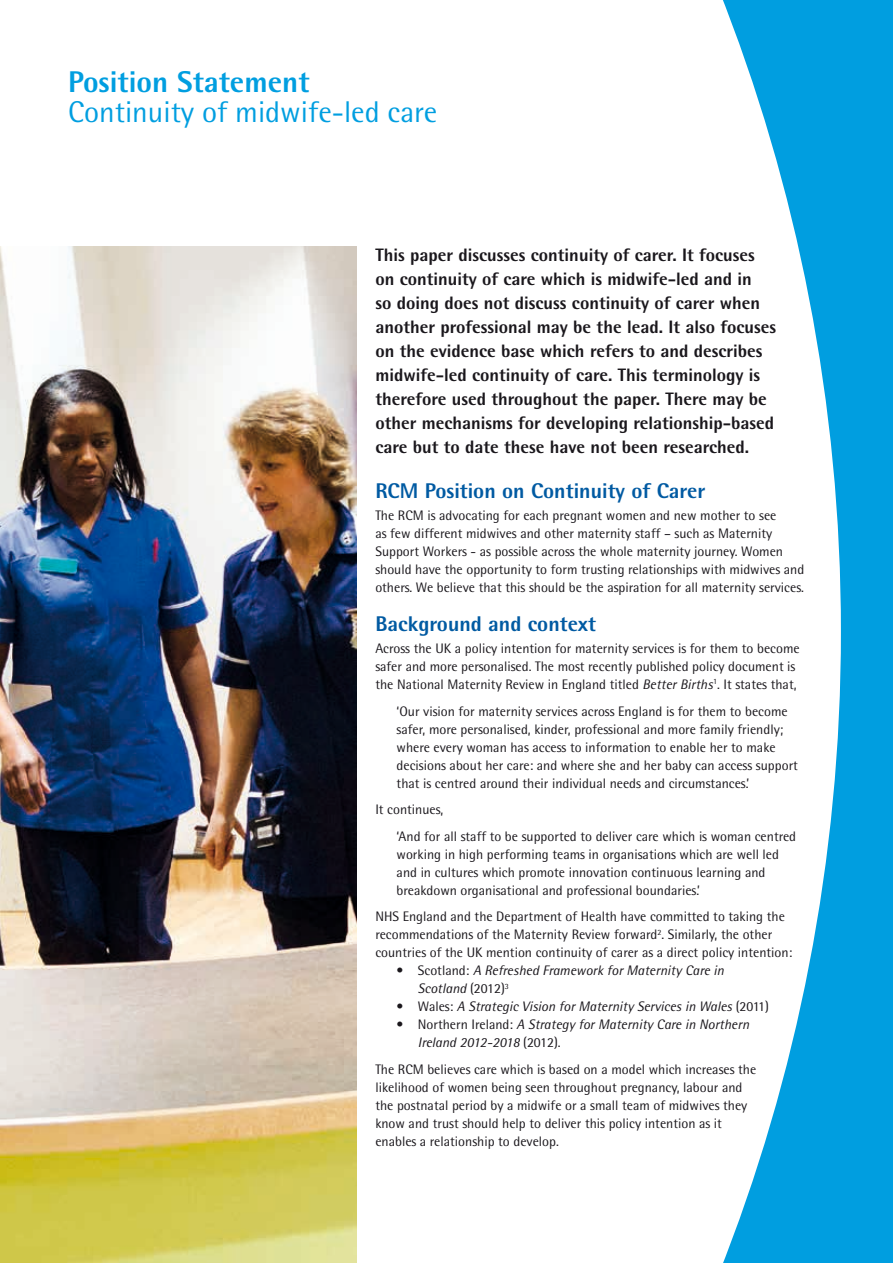
<style>
.page{position:relative;width:893px;height:1263px;background:#fff}
.page>*{position:absolute;margin:0;border:0;box-sizing:border-box;transform-origin:0 0}
.t1{font:30px "Rotis Semi Sans";color:#009ee0}
.t2{font:800 30px "Rotis Semi Sans";color:#009ee0}
.t3{font:800 21.3px "Rotis Semi Sans";color:#005aa2}
.t4{font:800 18px/24px "Rotis Semi Sans";color:#1a171c}
.t5{font:13.8px/18px "Rotis Semi Sans";color:#1a171c}
.t6{font:italic 13.8px/18px "Rotis Semi Sans";color:#1a171c}
.s1{font-style:italic}
.s2{font-style:normal}
</style>
<div class="page">
<img style="left:0;top:247px;width:356px;height:1016px">
<svg style="left:723px;top:0;width:170px;height:1263px"></svg>
<h1 class="t2" style="left:68px;top:63px;width:243px">Position Statement</h1>
<h1 class="t1" style="left:68px;top:94px;width:371px">Continuity of midwife-led care</h1>
<p class="t4" style="left:375px;top:242px;width:402px">This paper discusses continuity of carer. It focuses on continuity of care which is midwife-led and in<br>so doing does not discuss continuity of carer when another professional may be the lead. It also focuses on the evidence base which refers to and describes midwife-led continuity of care. This terminology is therefore used throughout the paper. There may be other mechanisms for developing relationship-based care but to date these have not been researched.</p>
<h2 class="t3" style="left:375px;top:477px;width:331px">RCM Position on Continuity of Carer</h2>
<p class="t5" style="left:375px;top:506px;width:430px">The RCM is advocating for each pregnant women and new mother to see<br>as few different midwives and other maternity staff – such as Maternity Support Workers - as possible across the whole maternity journey. Women should have the opportunity to form trusting relationships with midwives and others. We believe that this should be the aspiration for all maternity services.</p>
<h2 class="t3" style="left:375px;top:610px;width:222px">Background and context</h2>
<p class="t5" style="left:375px;top:639px;width:426px">Across the UK a policy intention for maternity services is for them to become safer and more personalised. The most recently published policy document is the National Maternity Review in England titled <span class="s1">Better Births</span><sup>1</sup>. It states that,</p>
<p class="t5" style="left:397px;top:702px;width:403px">‘Our vision for maternity services across England is for them to become safer, more personalised, kinder, professional and more family friendly; where every woman has access to information to enable her to make decisions about her care: and where she and her baby can access support that is centred around their individual needs and circumstances.’</p>
<p class="t5" style="left:397px;top:796px;width:401px;line-height:26.5px;text-indent:-21px">It continues,<br>‘And for all staff to be supported to deliver care which is woman centred</p>
<p class="t5" style="left:397px;top:845px;width:384px">working in high performing teams in organisations which are well led and in cultures which promote innovation continuous learning and breakdown organisational and professional boundaries.’</p>
<p class="t5" style="left:375px;top:907px;width:418px">NHS England and the Department of Health have committed to taking the recommendations of the Maternity Review forward<sup>2</sup>. Similarly, the other countries of the UK mention continuity of carer as a direct policy intention:</p>
<p class="t6" style="left:418px;top:961px;width:307px;text-indent:-21px"><span class="s2">• Scotland:</span> A Refreshed Framework for Maternity Care in<br>Scotland <span class="s2">(2012)</span><sup>3</sup></p>
<p class="t6" style="left:397px;top:997px;width:374px"><span class="s2">• Wales:</span> A Strategic Vision for Maternity Services in Wales <span class="s2">(2011)</span></p>
<p class="t6" style="left:418px;top:1015px;width:333px;text-indent:-21px"><span class="s2">• Northern Ireland:</span> A Strategy for Maternity Care in Northern<br>Ireland 2012-2018 <span class="s2">(2012).</span></p>
<p class="t5" style="left:375px;top:1060px;width:382px">The RCM believes care which is based on a model which increases the likelihood of women being seen throughout pregnancy, labour and the postnatal period by a midwife or a small team of midwives they know and trust should help to deliver this policy intention as it enables a relationship to develop.</p>
</div>
